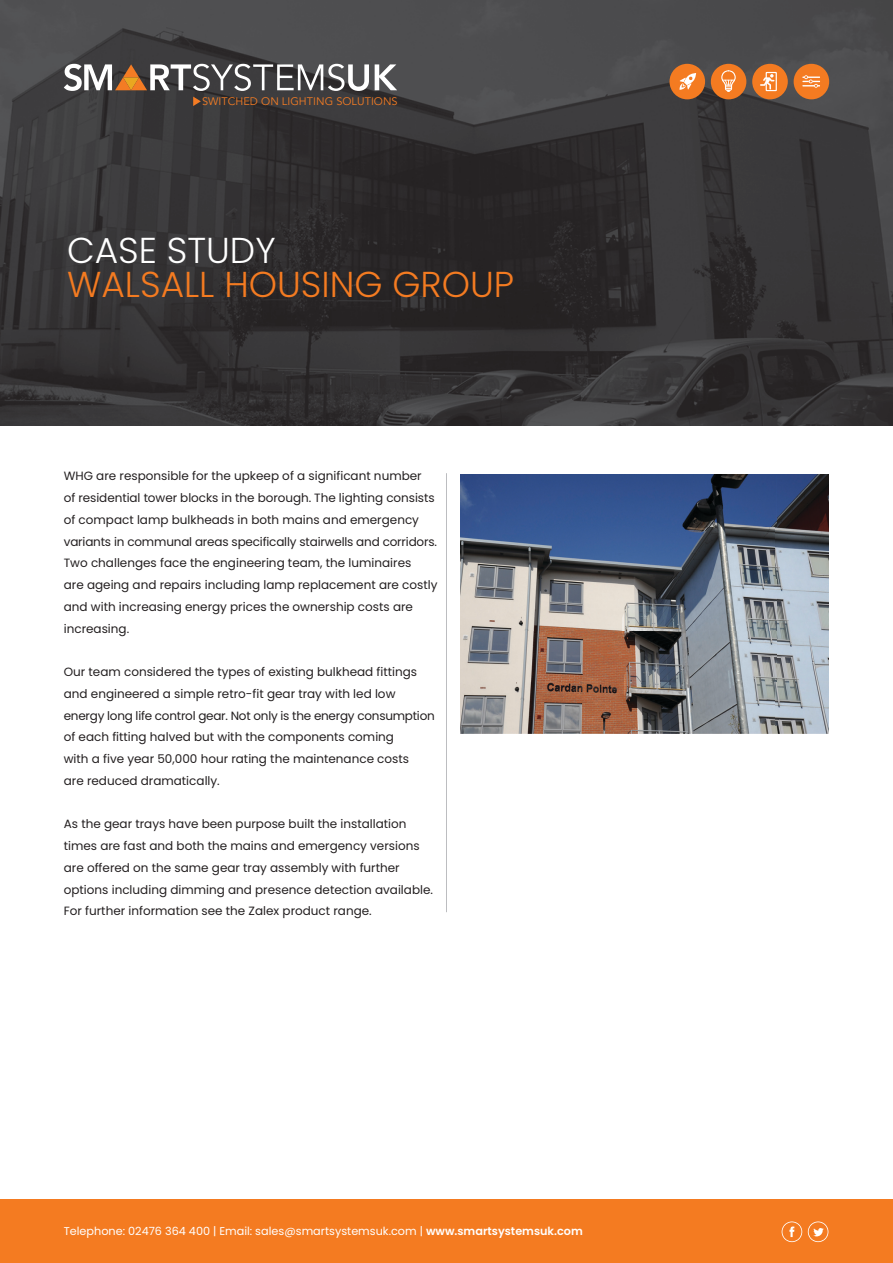
<style>
.page{position:relative;width:893px;height:1263px;background:#fff}
.page>*{position:absolute;margin:0;border:0;box-sizing:border-box;transform-origin:0 0}
.t1{font:300 36px "Poppins";color:#f47b21}
.t2{font:300 36px "Poppins";color:#fff}
.t3{font:12px/21.8px "Poppins";color:#231f20}
.t4{font:11.25px "Poppins";color:#fff}
.t5{font:10.8px "Avenir LT Std";letter-spacing:.005em;color:#f47c24}
.s1{font-weight:600}
</style>
<div class="page">
<img style="left:0;top:0;width:893px;height:425px">
<svg style="left:193px;top:97px;width:8px;height:9px"></svg>
<svg style="left:64px;top:64px;width:305px;height:27px"></svg>
<svg style="left:375px;top:64px;width:22px;height:26px"></svg>
<div style="left:0;top:1199px;width:893px;height:64px;background:#f47b21"></div>
<hr style="left:446px;top:473px;width:1px;height:439px;background:#bcbdc0">
<div style="left:794px;top:64px;width:35px;height:35px;background:#f47b21;border-radius:50%"></div>
<svg style="left:802px;top:75px;width:18px;height:13px"></svg>
<div style="left:752px;top:64px;width:36px;height:35px;background:#f47b21;border-radius:50%"></div>
<div style="left:766px;top:72px;width:11px;height:19px;border:1px solid #fff"></div>
<svg style="left:760px;top:74px;width:14px;height:16px"></svg>
<div style="left:711px;top:64px;width:35px;height:35px;background:#f47b21;border-radius:50%"></div>
<svg style="left:721px;top:70px;width:15px;height:22px"></svg>
<div style="left:669px;top:64px;width:36px;height:35px;background:#f47b21;border-radius:50%"></div>
<svg style="left:679px;top:73px;width:17px;height:17px"></svg>
<svg style="left:782px;top:1221px;width:20px;height:21px"></svg>
<svg style="left:808px;top:1221px;width:20px;height:21px"></svg>
<img style="left:461px;top:475px;width:367px;height:258px">
<p class="t5" style="left:202px;top:95px;width:197px">SWITCHED ON LIGHTING SOLUTIONS</p>
<h1 class="t2" style="left:67px;top:229px;width:210px">CASE STUDY</h1>
<h1 class="t1" style="left:67px;top:264px;width:449px">WALSALL HOUSING GROUP</h1>
<p class="t3" style="left:64px;top:467px;width:375px">WHG are responsible for the upkeep of a significant number<br>of residential tower blocks in the borough. The lighting consists of compact lamp bulkheads in both mains and emergency variants in communal areas specifically stairwells and corridors.<br>Two challenges face the engineering team, the luminaires<br>are ageing and repairs including lamp replacement are costly and with increasing energy prices the ownership costs are increasing.</p>
<p class="t3" style="left:64px;top:662px;width:372px">Our team considered the types of existing bulkhead fittings and engineered a simple retro-fit gear tray with led low energy long life control gear. Not only is the energy consumption of each fitting halved but with the components coming<br>with a five year 50,000 hour rating the maintenance costs<br>are reduced dramatically.</p>
<p class="t3" style="left:64px;top:815px;width:371px">As the gear trays have been purpose built the installation times are fast and both the mains and emergency versions are offered on the same gear tray assembly with further options including dimming and presence detection available.<br>For further information see the Zalex product range.</p>
<p class="t4" style="left:64px;top:1227px;width:521px">Telephone: 02476 364 400 | Email: sales@smartsystemsuk.com | <span class="s1">www.smartsystemsuk.com</span></p>
</div>
